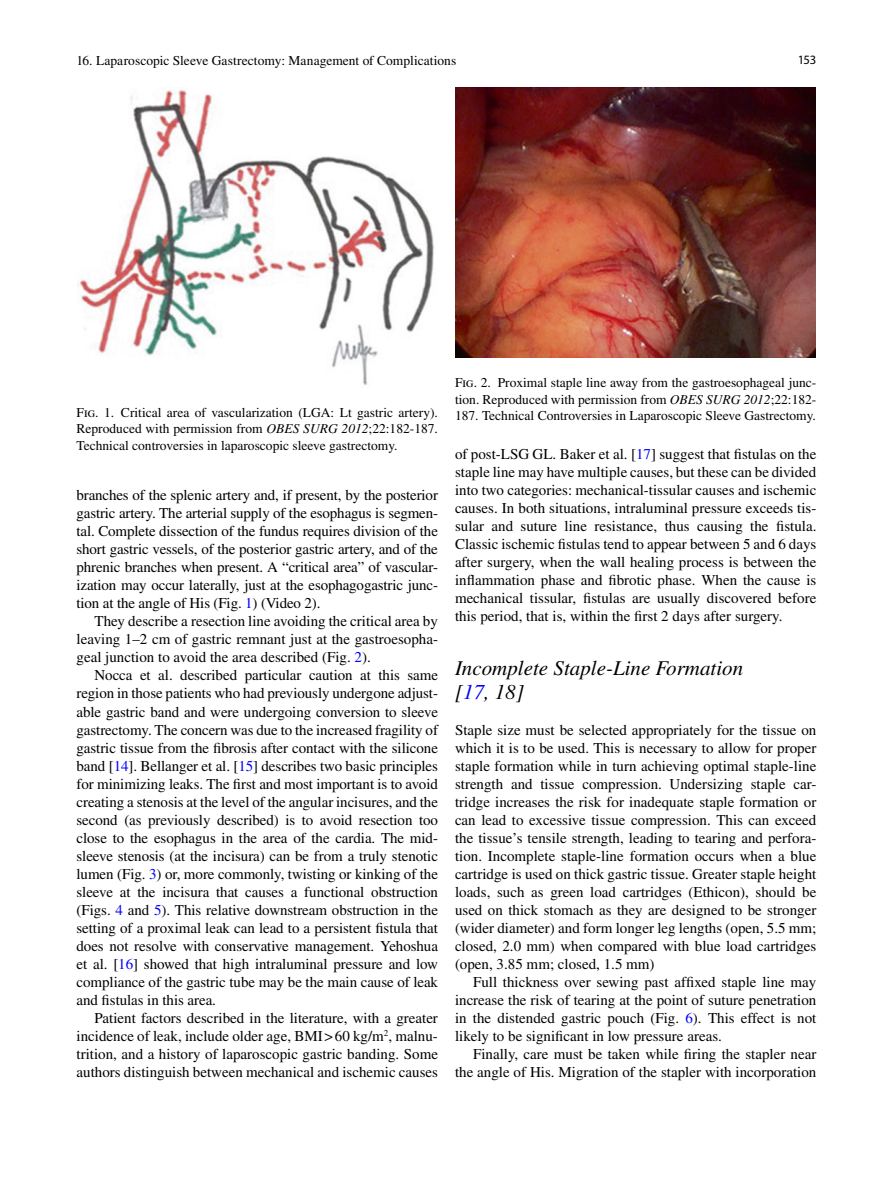
<style>
.page{position:relative;width:893px;height:1187px;background:#fff}
.page>*{position:absolute;margin:0;border:0;box-sizing:border-box;transform-origin:0 0}
.t1{font:italic 21px/24px "Kkvgnm Fmqbtr Times";color:#000}
.t2{font:15px/18px "Jvchwb Gycqpr Times";color:#000;text-align:justify}
.t3{font:13.5px/16.5px "Jvchwb Gycqpr Times";color:#000;text-align:justify}
.t4{font:12.75px "Xwprfk Vkcmcb Myriad";color:#000}
.s1{font-family:"Ygdlcb Wqpcnx Times Roman SC"}
.s2{font-family:"Kkvgnm Fmqbtr Times";font-style:italic}
.s3{color:#0000fa}
</style>
<div class="page">
<img style="left:77px;top:90px;width:357px;height:295px">
<img style="left:456px;top:88px;width:360px;height:270px">
<p class="t3" style="left:77px;top:54px;width:381px">16. Laparoscopic Sleeve Gastrectomy: Management of Complications</p>
<p class="t4" style="left:798px;top:55px;width:20px">153</p>
<p class="t3" style="left:77px;top:405px;width:363px"><span class="s1">Fig</span>. 1. Critical area of vascularization (LGA: Lt gastric artery).<br>Reproduced with permission from <span class="s2">OBES SURG 2012</span> ;22:182-187.<br>Technical controversies in laparoscopic sleeve gastrectomy.</p>
<p class="t2" style="left:77px;top:487px;width:363px">branches of the splenic artery and, if present, by the posterior gastric artery. The arterial supply of the esophagus is segmen&shy;tal. Complete dissection of the fundus requires division of the short gastric vessels, of the posterior gastric artery, and of the phrenic branches when present. A “critical area” of vascular&shy;ization may occur laterally, just at the esophagogastric junc&shy;tion at the angle of His (Fig. <span class="s3">1</span> ) (Video 2 ).</p>
<p class="t2" style="left:77px;top:613px;width:363px;text-indent:18px">They describe a resection line avoiding the critical area by leaving 1–2 cm of gastric remnant just at the gastroesopha&shy;geal junction to avoid the area described (Fig. <span class="s3">2</span> ).</p>
<p class="t2" style="left:77px;top:667px;width:363px;text-indent:18px">Nocca et al. described particular caution at this same region in those patients who had previously undergone adjust&shy;able gastric band and were undergoing conversion to sleeve gastrectomy. The concern was due to the increased fragility of gastric tissue from the fibrosis after contact with the silicone band [ <span class="s3">14</span> ]. Bellanger et al. [ <span class="s3">15</span> ] describes two basic principles for minimizing leaks. The first and most important is to avoid creating a stenosis at the level of the angular incisures, and the second (as previously described) is to avoid resection too close to the esophagus in the area of the cardia. The mid&shy;sleeve stenosis (at the incisura) can be from a truly stenotic lumen (Fig. <span class="s3">3</span> ) or, more commonly, twisting or kinking of the sleeve at the incisura that causes a functional obstruction (Figs. <span class="s3">4</span> and <span class="s3">5</span> ). This relative downstream obstruction in the setting of a proximal leak can lead to a persistent fistula that does not resolve with conservative management. Yehoshua et al. [ <span class="s3">16</span> ] showed that high intraluminal pressure and low compliance of the gastric tube may be the main cause of leak and fistulas in this area.</p>
<p class="t2" style="left:77px;top:1009px;width:363px;text-indent:18px">Patient factors described in the literature, with a greater incidence of leak, include older age, BMI &gt; 60 kg/m <sup>2</sup> , malnu&shy;trition, and a history of laparoscopic gastric banding. Some authors distinguish between mechanical and ischemic causes</p>
<p class="t3" style="left:455px;top:375px;width:363px"><span class="s1">Fig</span>. 2. Proximal staple line away from the gastroesophageal junc&shy;tion. Reproduced with permission from <span class="s2">OBES SURG 2012</span> ;22:182- 187. Technical Controversies in Laparoscopic Sleeve Gastrectomy.</p>
<p class="t2" style="left:455px;top:446px;width:363px">of post-LSG GL. Baker et al. [ <span class="s3">17</span> ] suggest that fistulas on the staple line may have multiple causes, but these can be divided into two categories: mechanical-tissular causes and ischemic causes. In both situations, intraluminal pressure exceeds tis&shy;sular and suture line resistance, thus causing the fistula.<br>Classic ischemic fistulas tend to appear between 5 and 6 days after surgery, when the wall healing process is between the inflammation phase and fibrotic phase. When the cause is mechanical tissular, fistulas are usually discovered before this period, that is, within the first 2 days after surgery.</p>
<h1 class="t1" style="left:455px;top:657px;width:290px">Incomplete Staple-Line Formation [ <span class="s3">17</span> , 18 ]</h1>
<p class="t2" style="left:455px;top:722px;width:363px">Staple size must be selected appropriately for the tissue on which it is to be used. This is necessary to allow for proper staple formation while in turn achieving optimal staple-line strength and tissue compression. Undersizing staple car&shy;tridge increases the risk for inadequate staple formation or can lead to excessive tissue compression. This can exceed the tissue’s tensile strength, leading to tearing and perfora&shy;tion. Incomplete staple-line formation occurs when a blue cartridge is used on thick gastric tissue. Greater staple height loads, such as green load cartridges (Ethicon), should be used on thick stomach as they are designed to be stronger (wider diameter) and form longer leg lengths (open, 5.5 mm; closed, 2.0 mm) when compared with blue load cartridges (open, 3.85 mm; closed, 1.5 mm)</p>
<p class="t2" style="left:455px;top:974px;width:363px;text-indent:18px">Full thickness over sewing past affixed staple line may increase the risk of tearing at the point of suture penetration in the distended gastric pouch (Fig. <span class="s3">6</span> ). This effect is not likely to be significant in low pressure areas.</p>
<p class="t2" style="left:455px;top:1046px;width:363px;text-align:right">Finally, care must be taken while firing the stapler near the angle of His. Migration of the stapler with incorporation</p>
</div>
